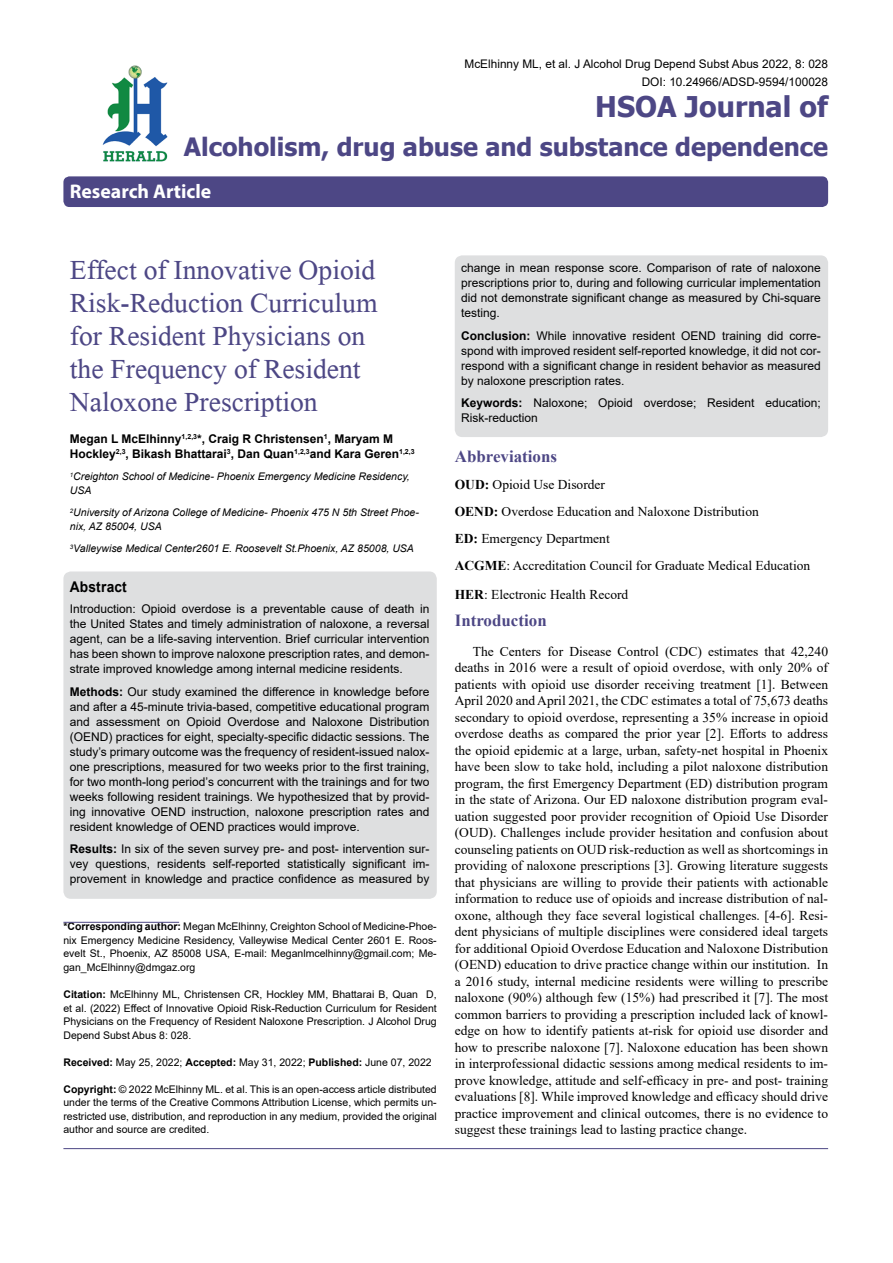
<style>
.page{position:relative;width:893px;height:1263px;background:#fff}
.page>*{position:absolute;margin:0;border:0;box-sizing:border-box;transform-origin:0 0}
.t1{font:41.25px/33px "Microsoft Himalaya";color:#4d4785}
.t2{font:700 28.5px "Tahoma";color:#4d4785}
.t3{font:700 25.2px "Tahoma";color:#4d4785}
.t4{font:700 19.8px "Myriad Hebrew";color:#fff}
.t5{font:700 16.95px "Times New Roman";color:#4d4785}
.t6{font:700 14.85px "Arial";letter-spacing:.015em;color:#000;scale:.93 1}
.t7{font:13.5px/16.5px "Times New Roman";color:#000}
.t8{font:12px/15px "Arial";color:#000;text-align:justify}
.t9{font:700 12px/15px "Arial";color:#000}
.t10{font:11.85px/18px "Arial";color:#000;text-align:right}
.t11{font:10.5px/13.5px "Arial";color:#000;text-align:justify}
.t12{font:italic 10.5px/13.5px "Arial";color:#000}
.s1{font-weight:700}
</style>
<div class="page">
<div style="left:63px;top:176px;width:765px;height:31px;background:#4d4785;border-radius:6px"></div>
<hr style="left:63px;top:922px;width:116px;height:1px;background:#4d4785">
<img style="left:102px;top:65px;width:66px;height:97px">
<hr style="left:63px;top:1148px;width:765px;height:1px;background:#4d4785">
<div style="left:63px;top:571px;width:374px;height:328px;background:#dedfe0;border-radius:8px"></div>
<div style="left:455px;top:255px;width:373px;height:182px;background:#dedfe0;border-radius:8px"></div>
<p class="t10" style="left:464px;top:54px;width:365px">McElhinny ML, et al. J Alcohol Drug Depend Subst Abus 2022, 8: 028<br>DOI: 10.24966/ADSD-9594/100028</p>
<h2 class="t2" style="left:595px;top:87px;width:234px">HSOA Journal of</h2>
<h3 class="t3" style="left:184px;top:130px;width:646px">Alcoholism, drug abuse and substance dependence</h3>
<h3 class="t4" style="left:70px;top:180px;width:143px">Research Article</h3>
<h1 class="t1" style="left:70px;top:248px;width:309px">Effect of Innovative Opioid<br>Risk-Reduction Curriculum for Resident Physicians on the Frequency of Resident<br>Naloxone Prescription</h1>
<p class="t9" style="left:70px;top:431px;width:346px">Megan L McElhinny<sup>1,2,3</sup>*, Craig R Christensen<sup>1</sup>, Maryam M<br>Hockley<sup>2,3</sup>, Bikash Bhattarai<sup>3</sup>, Dan Quan<sup>1,2,3</sup>and Kara Geren<sup>1,2,3</sup></p>
<p class="t12" style="left:70px;top:470px;width:341px"><sup>1</sup>Creighton School of Medicine- Phoenix Emergency Medicine Residency,<br>USA</p>
<p class="t12" style="left:70px;top:506px;width:351px"><sup>2</sup>University of Arizona College of Medicine- Phoenix 475 N 5th Street Phoe&shy;nix, AZ 85004, USA</p>
<p class="t12" style="left:70px;top:542px;width:346px"><sup>3</sup>Valleywise Medical Center2601 E. Roosevelt St.Phoenix, AZ 85008, USA</p>
<p class="t6" style="left:70px;top:576px;width:63px">Abstract</p>
<p class="t8" style="left:70px;top:601px;width:361px">Introduction: Opioid overdose is a preventable cause of death in the United States and timely administration of naloxone, a reversal agent, can be a life-saving intervention. Brief curricular intervention has been shown to improve naloxone prescription rates, and demon&shy;strate improved knowledge among internal medicine residents.</p>
<p class="t8" style="left:70px;top:684px;width:361px"><span class="s1">Methods:</span> Our study examined the difference in knowledge before and after a 45-minute trivia-based, competitive educational program and assessment on Opioid Overdose and Naloxone Distribution (OEND) practices for eight, specialty-specific didactic sessions. The study’s primary outcome was the frequency of resident-issued nalox&shy;one prescriptions, measured for two weeks prior to the first training, for two month-long period’s concurrent with the trainings and for two weeks following resident trainings. We hypothesized that by provid&shy;ing innovative OEND instruction, naloxone prescription rates and resident knowledge of OEND practices would improve.</p>
<p class="t8" style="left:70px;top:841px;width:361px"><span class="s1">Results:</span> In six of the seven survey pre- and post- intervention sur&shy;vey questions, residents self-reported statistically significant im&shy;provement in knowledge and practice confidence as measured by</p>
<p class="t11" style="left:63px;top:920px;width:375px"><span class="s1">*Corresponding author:</span> Megan McElhinny, Creighton School of Medicine-Phoe&shy;nix Emergency Medicine Residency, Valleywise Medical Center 2601 E. Roos&shy;evelt St., Phoenix, AZ 85008 USA, E-mail: Meganlmcelhinny@gmail.com; Me&shy;gan_McElhinny@dmgaz.org</p>
<p class="t11" style="left:63px;top:987px;width:375px"><span class="s1">Citation:</span> McElhinny ML, Christensen CR, Hockley MM, Bhattarai B, Quan D, et al. (2022) Effect of Innovative Opioid Risk-Reduction Curriculum for Resident Physicians on the Frequency of Resident Naloxone Prescription. J Alcohol Drug Depend Subst Abus 8: 028.</p>
<p class="t11" style="left:63px;top:1055px;width:370px"><span class="s1">Received:</span> May 25, 2022; <span class="s1">Accepted:</span> May 31, 2022; <span class="s1">Published:</span> June 07, 2022</p>
<p class="t11" style="left:63px;top:1082px;width:375px"><span class="s1">Copyright:</span> © 2022 McElhinny ML. et al. This is an open-access article distributed under the terms of the Creative Commons Attribution License, which permits un&shy;restricted use, distribution, and reproduction in any medium, provided the original author and source are credited.</p>
<p class="t8" style="left:461px;top:260px;width:361px">change in mean response score. Comparison of rate of naloxone prescriptions prior to, during and following curricular implementation did not demonstrate significant change as measured by Chi-square testing.</p>
<p class="t8" style="left:461px;top:328px;width:361px"><span class="s1">Conclusion:</span> While innovative resident OEND training did corre&shy;spond with improved resident self-reported knowledge, it did not cor&shy;respond with a significant change in resident behavior as measured by naloxone prescription rates.</p>
<p class="t8" style="left:461px;top:395px;width:361px"><span class="s1">Keywords:</span> Naloxone; Opioid overdose; Resident education;<br>Risk-reduction</p>
<p class="t5" style="left:455px;top:444px;width:104px">Abbreviations</p>
<p class="t7" style="left:455px;top:471px;width:357px;line-height:27px"><span class="s1">OUD:</span> Opioid Use Disorder<br><span class="s1">OEND:</span> Overdose Education and Naloxone Distribution<br><span class="s1">ED:</span> Emergency Department<br><span class="s1">ACGME</span>: Accreditation Council for Graduate Medical Education</p>
<p class="t7" style="left:455px;top:586px;width:175px"><span class="s1">HER</span>: Electronic Health Record</p>
<p class="t5" style="left:455px;top:608px;width:93px">Introduction</p>
<p class="t7" style="left:455px;top:643px;width:375px;text-align:justify;text-indent:18px">The Centers for Disease Control (CDC) estimates that 42,240 deaths in 2016 were a result of opioid overdose, with only 20% of patients with opioid use disorder receiving treatment [1]. Between April 2020 and April 2021, the CDC estimates a total of 75,673 deaths secondary to opioid overdose, representing a 35% increase in opioid overdose deaths as compared the prior year [2]. Efforts to address the opioid epidemic at a large, urban, safety-net hospital in Phoenix have been slow to take hold, including a pilot naloxone distribution program, the first Emergency Department (ED) distribution program in the state of Arizona. Our ED naloxone distribution program eval&shy;uation suggested poor provider recognition of Opioid Use Disorder (OUD). Challenges include provider hesitation and confusion about counseling patients on OUD risk-reduction as well as shortcomings in providing of naloxone prescriptions [3]. Growing literature suggests that physicians are willing to provide their patients with actionable information to reduce use of opioids and increase distribution of nal&shy;oxone, although they face several logistical challenges. [4-6]. Resi&shy;dent physicians of multiple disciplines were considered ideal targets for additional Opioid Overdose Education and Naloxone Distribution (OEND) education to drive practice change within our institution. In a 2016 study, internal medicine residents were willing to prescribe naloxone (90%) although few (15%) had prescribed it [7]. The most common barriers to providing a prescription included lack of knowl&shy;edge on how to identify patients at-risk for opioid use disorder and how to prescribe naloxone [7]. Naloxone education has been shown in interprofessional didactic sessions among medical residents to im&shy;prove knowledge, attitude and self-efficacy in pre- and post- training evaluations [8]. While improved knowledge and efficacy should drive practice improvement and clinical outcomes, there is no evidence to suggest these trainings lead to lasting practice change.</p>
</div>
